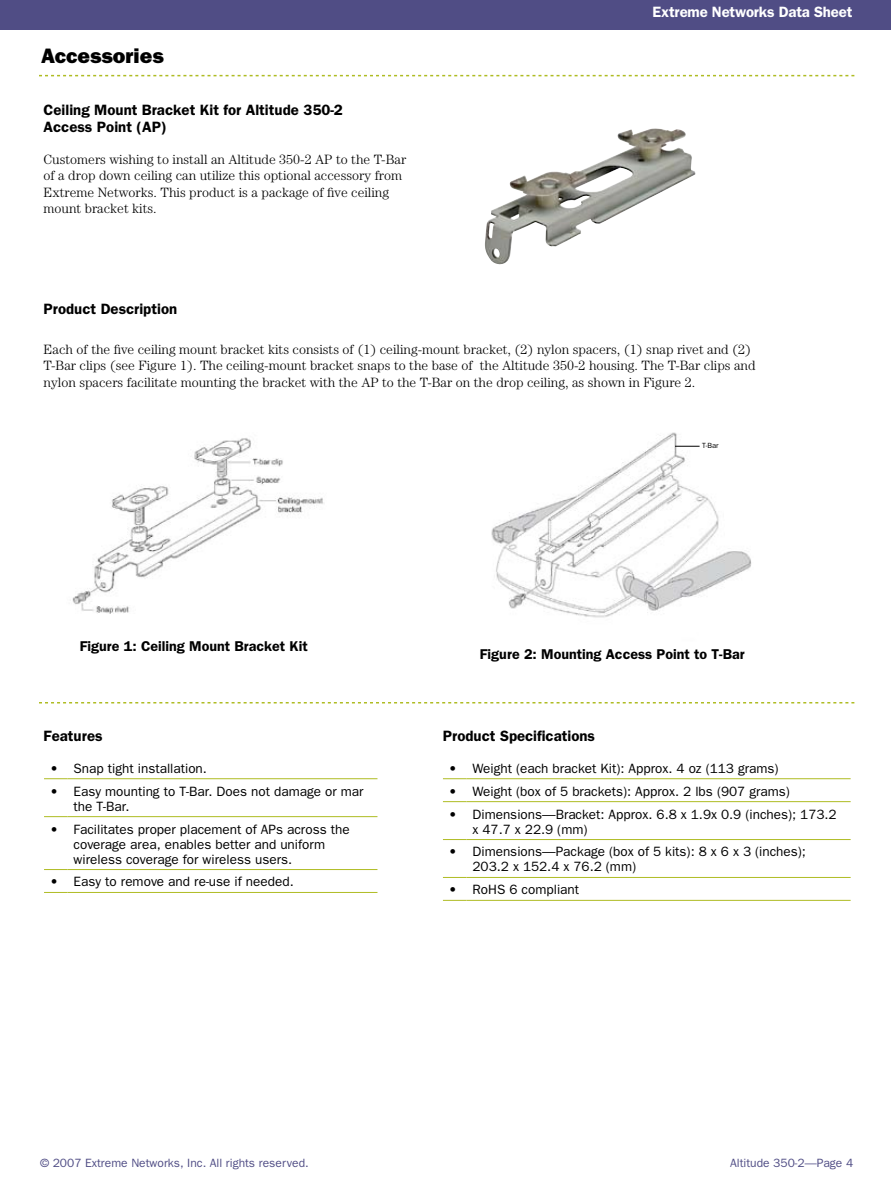
<style>
.page{position:relative;width:891px;height:1188px;background:#fff}
.page>*{position:absolute;margin:0;border:0;box-sizing:border-box;transform-origin:0 0}
.t1{font:800 21px "Franklin Gothic";color:#000}
.t2{font:600 15px/16.5px "Franklin Gothic";color:#000}
.t3{font:600 15px "Franklin Gothic";letter-spacing:-.01em;color:#fff}
.t4{font:600 14.25px "Franklin Gothic";color:#000}
.t5{font:300 13.5px/16.5px "Century";color:#000}
.t6{font:13.5px/15px "Franklin Gothic";color:#000}
.t7{font:12px "Franklin Gothic";color:#504d85}
.t8{font:7.5px "Franklin Gothic";color:#000}
</style>
<div class="page">
<img style="left:491px;top:432px;width:261px;height:186px">
<img style="left:72px;top:438px;width:252px;height:176px">
<svg style="left:443px;top:839px;width:24px;height:1px"></svg>
<hr style="left:467px;top:839px;width:384px;height:1px;background:#afbc23">
<svg style="left:443px;top:877px;width:24px;height:1px"></svg>
<hr style="left:467px;top:877px;width:384px;height:1px;background:#afbc23">
<svg style="left:443px;top:900px;width:24px;height:1px"></svg>
<hr style="left:467px;top:900px;width:384px;height:1px;background:#afbc23">
<svg style="left:443px;top:778px;width:24px;height:1px"></svg>
<hr style="left:467px;top:778px;width:384px;height:1px;background:#afbc23">
<svg style="left:443px;top:801px;width:24px;height:1px"></svg>
<hr style="left:467px;top:801px;width:384px;height:1px;background:#afbc23">
<svg style="left:44px;top:869px;width:24px;height:1px"></svg>
<hr style="left:68px;top:869px;width:309px;height:1px;background:#afbc23">
<svg style="left:44px;top:892px;width:24px;height:1px"></svg>
<hr style="left:68px;top:892px;width:309px;height:1px;background:#afbc23">
<svg style="left:44px;top:778px;width:24px;height:1px"></svg>
<hr style="left:68px;top:778px;width:309px;height:1px;background:#afbc23">
<svg style="left:44px;top:816px;width:24px;height:1px"></svg>
<hr style="left:68px;top:816px;width:309px;height:1px;background:#afbc23">
<div style="left:0;top:0;width:891px;height:29px;background:#504d85"></div>
<svg style="left:39px;top:75px;width:815px;height:1px"></svg>
<svg style="left:39px;top:702px;width:815px;height:2px"></svg>
<img style="left:485px;top:128px;width:210px;height:136px">
<svg style="left:675px;top:446px;width:25px;height:1px"></svg>
<h1 class="t1" style="left:41px;top:43px;width:124px">Accessories</h1>
<p class="t2" style="left:44px;top:101px;width:301px">Ceiling Mount Bracket Kit for Altitude 350-2<br>Access Point (AP)</p>
<p class="t5" style="left:44px;top:151px;width:364px">Customers wishing to install an Altitude 350-2 AP to the T-Bar of a drop down ceiling can utilize this optional accessory from Extreme Networks. This product is a package of five ceiling mount bracket kits.</p>
<p class="t2" style="left:44px;top:300px;width:135px">Product Description</p>
<p class="t3" style="left:653px;top:3px;width:201px">Extreme Networks Data Sheet</p>
<p class="t5" style="left:44px;top:341px;width:714px">Each of the five ceiling mount bracket kits consists of (1) ceiling-mount bracket, (2) nylon spacers, (1) snap rivet and (2)<br>T-Bar clips (see Figure 1). The ceiling-mount bracket snaps to the base of the Altitude 350-2 housing. The T-Bar clips and nylon spacers facilitate mounting the bracket with the AP to the T-Bar on the drop ceiling, as shown in Figure 2.</p>
<p class="t4" style="left:80px;top:638px;width:229px">Figure 1: Ceiling Mount Bracket Kit</p>
<p class="t2" style="left:44px;top:727px;width:61px">Features</p>
<p class="t6" style="left:50px;top:760px;width:158px">• Snap tight installation.</p>
<p class="t6" style="left:74px;top:783px;width:291px;text-indent:-24px">• Easy mounting to T-Bar. Does not damage or mar the T-Bar.</p>
<p class="t6" style="left:74px;top:821px;width:278px;text-indent:-24px">• Facilitates proper placement of APs across the coverage area, enables better and uniform wireless coverage for wireless users.</p>
<p class="t6" style="left:50px;top:874px;width:245px">• Easy to remove and re-use if needed.</p>
<p class="t8" style="left:702px;top:441px;width:18px">T-Bar</p>
<p class="t4" style="left:480px;top:645px;width:266px">Figure 2: Mounting Access Point to T-Bar</p>
<p class="t2" style="left:443px;top:727px;width:154px">Product Specifications</p>
<p class="t6" style="left:449px;top:760px;width:331px">• Weight (each bracket Kit): Approx. 4 oz (113 grams)</p>
<p class="t6" style="left:449px;top:783px;width:342px">• Weight (box of 5 brackets): Approx. 2 lbs (907 grams)</p>
<p class="t6" style="left:473px;top:806px;width:366px;text-indent:-24px">• Dimensions—Bracket: Approx. 6.8 x 1.9x 0.9 (inches); 173.2 x 47.7 x 22.9 (mm)</p>
<p class="t6" style="left:473px;top:844px;width:335px;text-indent:-24px">• Dimensions—Package (box of 5 kits): 8 x 6 x 3 (inches);<br>203.2 x 152.4 x 76.2 (mm)</p>
<p class="t6" style="left:449px;top:882px;width:132px">• RoHS 6 compliant</p>
<p class="t7" style="left:40px;top:1156px;width:270px">© 2007 Extreme Networks, Inc. All rights reserved.</p>
<p class="t7" style="left:730px;top:1156px;width:125px">Altitude 350-2—Page 4</p>
</div>
